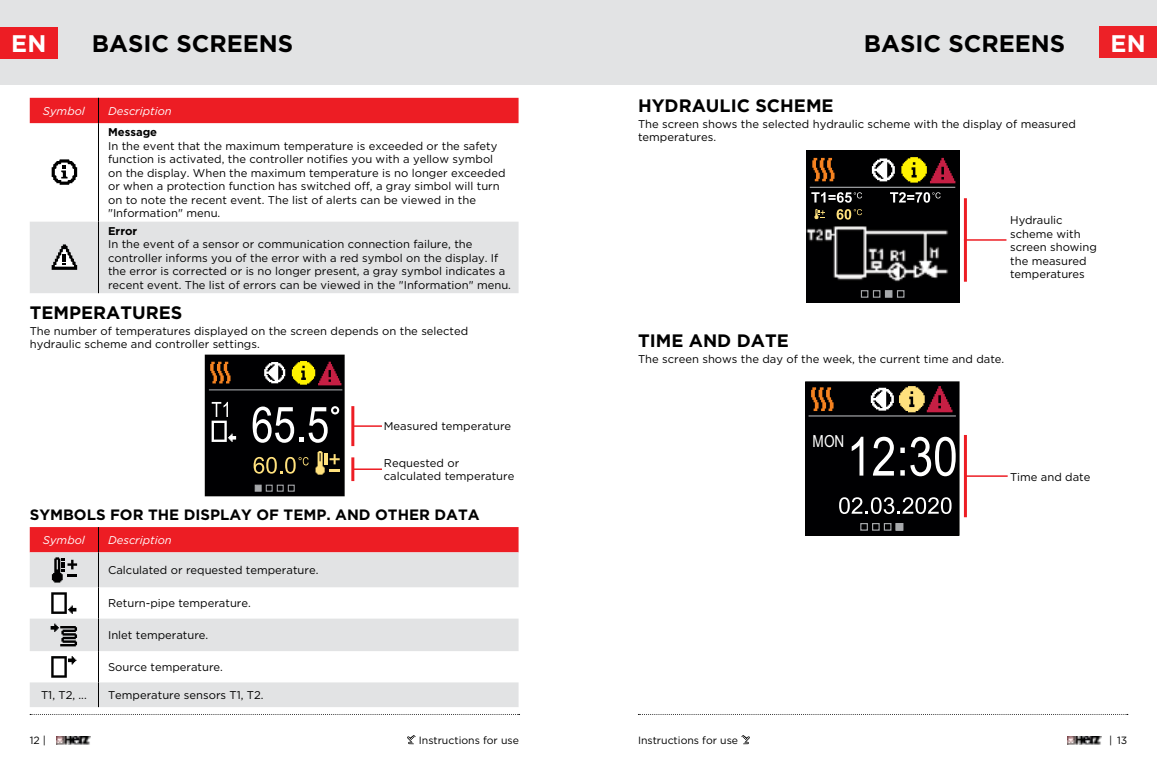
<style>
.page{position:relative;width:1157px;height:774px;background:#fff}
.page>*{position:absolute;margin:0;border:0;box-sizing:border-box;transform-origin:0 0}
.t1{font:700 24px "Gotham";color:#000}
.t2{font:700 24px "Gotham";color:#fff}
.t3{font:700 18px "Gotham";color:#000}
.t4{font:16.65px "Arial Narrow";color:#fff}
.t5{font:700 15px "Gotham";color:#000}
.t6{font:11.25px/13.5px "Gotham";color:#000}
.t7{font:italic 11.25px "Gotham";color:#fff}
.t8{font:700 11.25px "Gotham";color:#000}
.t9{font:10.5px "Gotham";color:#000}
</style>
<div class="page">
<svg style="left:407px;top:735px;width:9px;height:9px"></svg>
<svg style="left:741px;top:735px;width:9px;height:9px"></svg>
<svg style="left:30px;top:714px;width:489px;height:1px"></svg>
<svg style="left:638px;top:714px;width:489px;height:1px"></svg>
<div style="left:0;top:0;width:578px;height:85px;background:#e2e3e4"></div>
<div style="left:578px;top:0;width:579px;height:85px;background:#e2e3e4"></div>
<div style="left:1099px;top:27px;width:58px;height:31px;background:#ed2127"></div>
<div style="left:0;top:27px;width:58px;height:31px;background:#ed1d24"></div>
<img style="left:1067px;top:737px;width:34px;height:7px">
<img style="left:56px;top:737px;width:35px;height:7px">
<img style="left:806px;top:150px;width:153px;height:153px">
<svg style="left:814px;top:209px;width:11px;height:10px"></svg>
<svg style="left:836px;top:209px;width:26px;height:11px"></svg>
<svg style="left:811px;top:192px;width:51px;height:11px"></svg>
<svg style="left:890px;top:192px;width:50px;height:11px"></svg>
<hr style="left:809px;top:187px;width:146px;height:1px;background:#a7a9ac">
<svg style="left:812px;top:158px;width:22px;height:23px"></svg>
<svg style="left:901px;top:157px;width:54px;height:26px"></svg>
<svg style="left:872px;top:158px;width:22px;height:23px"></svg>
<svg style="left:860px;top:290px;width:21px;height:8px"></svg>
<div style="left:885px;top:290px;width:7px;height:8px;background:#a7a9ac;border:1px solid #a7a9ac"></div>
<div style="left:897px;top:290px;width:7px;height:8px;border:1px solid #a7a9ac"></div>
<hr style="left:352px;top:425px;width:30px;height:2px;background:#ed1d24">
<hr style="left:351px;top:406px;width:3px;height:40px;background:#ed1d24">
<hr style="left:352px;top:468px;width:30px;height:2px;background:#ed1d24">
<hr style="left:351px;top:457px;width:3px;height:24px;background:#ed1d24">
<div style="left:205px;top:355px;width:139px;height:141px;background:#000002"></div>
<div style="left:205px;top:355px;width:140px;height:141px;border:1px solid #000"></div>
<hr style="left:209px;top:389px;width:133px;height:1px;background:#a7a9ac">
<svg style="left:254px;top:457px;width:55px;height:17px"></svg>
<svg style="left:210px;top:362px;width:20px;height:21px"></svg>
<svg style="left:253px;top:406px;width:50px;height:37px"></svg>
<svg style="left:309px;top:406px;width:30px;height:37px"></svg>
<svg style="left:315px;top:451px;width:25px;height:24px"></svg>
<svg style="left:212px;top:402px;width:24px;height:40px"></svg>
<svg style="left:292px;top:361px;width:49px;height:24px"></svg>
<svg style="left:264px;top:362px;width:21px;height:21px"></svg>
<div style="left:255px;top:485px;width:7px;height:7px;background:#a7a9ac;border:1px solid #a7a9ac"></div>
<svg style="left:265px;top:484px;width:30px;height:8px"></svg>
<div style="left:30px;top:98px;width:488px;height:25px;background:#ed1d24"></div>
<hr style="left:98px;top:123px;width:1px;height:99px;background:#000">
<svg style="left:52px;top:159px;width:25px;height:26px"></svg>
<div style="left:30px;top:222px;width:488px;height:71px;background:#e2e3e4"></div>
<svg style="left:30px;top:582px;width:488px;height:125px"></svg>
<hr style="left:98px;top:552px;width:1px;height:35px;background:#000">
<hr style="left:98px;top:587px;width:1px;height:32px;background:#000">
<hr style="left:98px;top:619px;width:1px;height:32px;background:#000">
<hr style="left:98px;top:651px;width:1px;height:31px;background:#000">
<svg style="left:98px;top:682px;width:1px;height:25px"></svg>
<svg style="left:30px;top:527px;width:488px;height:55px;background:#e38589"></svg>
<svg style="left:51px;top:592px;width:25px;height:22px"></svg>
<svg style="left:51px;top:624px;width:26px;height:22px"></svg>
<svg style="left:51px;top:656px;width:25px;height:22px"></svg>
<hr style="left:964px;top:198px;width:3px;height:84px;background:#ed1d24">
<hr style="left:964px;top:239px;width:42px;height:2px;background:#ed1d24">
<div style="left:805px;top:382px;width:154px;height:153px;background:#000002"></div>
<div style="left:805px;top:381px;width:154px;height:155px;border:1px solid #000"></div>
<svg style="left:808px;top:386px;width:148px;height:145px"></svg>
<hr style="left:965px;top:475px;width:42px;height:2px;background:#ed1d24">
<hr style="left:964px;top:435px;width:3px;height:82px;background:#ed1d24">
<h1 class="t2" style="left:11px;top:28px;width:37px">EN</h1>
<h1 class="t1" style="left:92px;top:28px;width:203px">BASIC SCREENS</h1>
<h1 class="t1" style="left:863px;top:28px;width:203px">BASIC SCREENS</h1>
<h1 class="t2" style="left:1110px;top:28px;width:37px">EN</h1>
<p class="t7" style="left:43px;top:104px;width:43px">Symbol</p>
<p class="t7" style="left:108px;top:104px;width:65px">Description</p>
<p class="t8" style="left:108px;top:125px;width:51px">Message</p>
<p class="t6" style="left:108px;top:139px;width:399px">In the event that the maximum temperature is exceeded or the safety function is activated, the controller notifies you with a yellow symbol on the display. When the maximum temperature is no longer exceeded or when a protection function has switched off, a gray simbol will turn on to note the recent event. The list of alerts can be viewed in the "Information" menu.</p>
<p class="t8" style="left:108px;top:223px;width:31px">Error</p>
<p class="t6" style="left:108px;top:237px;width:404px">In the event of a sensor or communication connection failure, the controller informs you of the error with a red symbol on the display. If the error is corrected or is no longer present, a gray symbol indicates a recent event. The list of errors can be viewed in the "Information" menu.</p>
<h2 class="t3" style="left:30px;top:300px;width:154px">TEMPERATURES</h2>
<p class="t6" style="left:30px;top:324px;width:440px">The number of temperatures displayed on the screen depends on the selected hydraulic scheme and controller settings.</p>
<p class="t6" style="left:384px;top:419px;width:129px">Measured temperature</p>
<p class="t6" style="left:384px;top:456px;width:132px">Requested or calculated temperature</p>
<h3 class="t5" style="left:30px;top:505px;width:451px">SYMBOLS FOR THE DISPLAY OF TEMP. AND OTHER DATA</h3>
<p class="t7" style="left:43px;top:533px;width:43px">Symbol</p>
<p class="t7" style="left:108px;top:533px;width:65px">Description</p>
<p class="t6" style="left:108px;top:563px;width:212px">Calculated or requested temperature.</p>
<p class="t6" style="left:108px;top:596px;width:144px">Return-pipe temperature.</p>
<p class="t6" style="left:108px;top:628px;width:102px">Inlet temperature.</p>
<p class="t6" style="left:108px;top:660px;width:116px">Source temperature.</p>
<p class="t6" style="left:41px;top:688px;width:47px">T1, T2, ...</p>
<p class="t6" style="left:108px;top:688px;width:157px">Temperature sensors T1, T2.</p>
<h2 class="t3" style="left:638px;top:94px;width:197px">HYDRAULIC SCHEME</h2>
<p class="t6" style="left:638px;top:117px;width:439px">The screen shows the selected hydraulic scheme with the display of measured temperatures.</p>
<h2 class="t3" style="left:638px;top:329px;width:152px">TIME AND DATE</h2>
<p class="t6" style="left:1010px;top:213px;width:88px">Hydraulic scheme with screen showing the measured temperatures</p>
<p class="t6" style="left:638px;top:352px;width:368px">The screen shows the day of the week, the current time and date.</p>
<h3 class="t4" style="left:812px;top:429px;width:33px">MON</h3>
<p class="t6" style="left:1010px;top:470px;width:82px">Time and date</p>
<p class="t9" style="left:30px;top:734px;width:18px">12 |</p>
<p class="t9" style="left:419px;top:734px;width:102px">Instructions for use</p>
<p class="t9" style="left:638px;top:734px;width:102px">Instructions for use</p>
<p class="t9" style="left:1109px;top:734px;width:20px">| 13</p>
</div>
